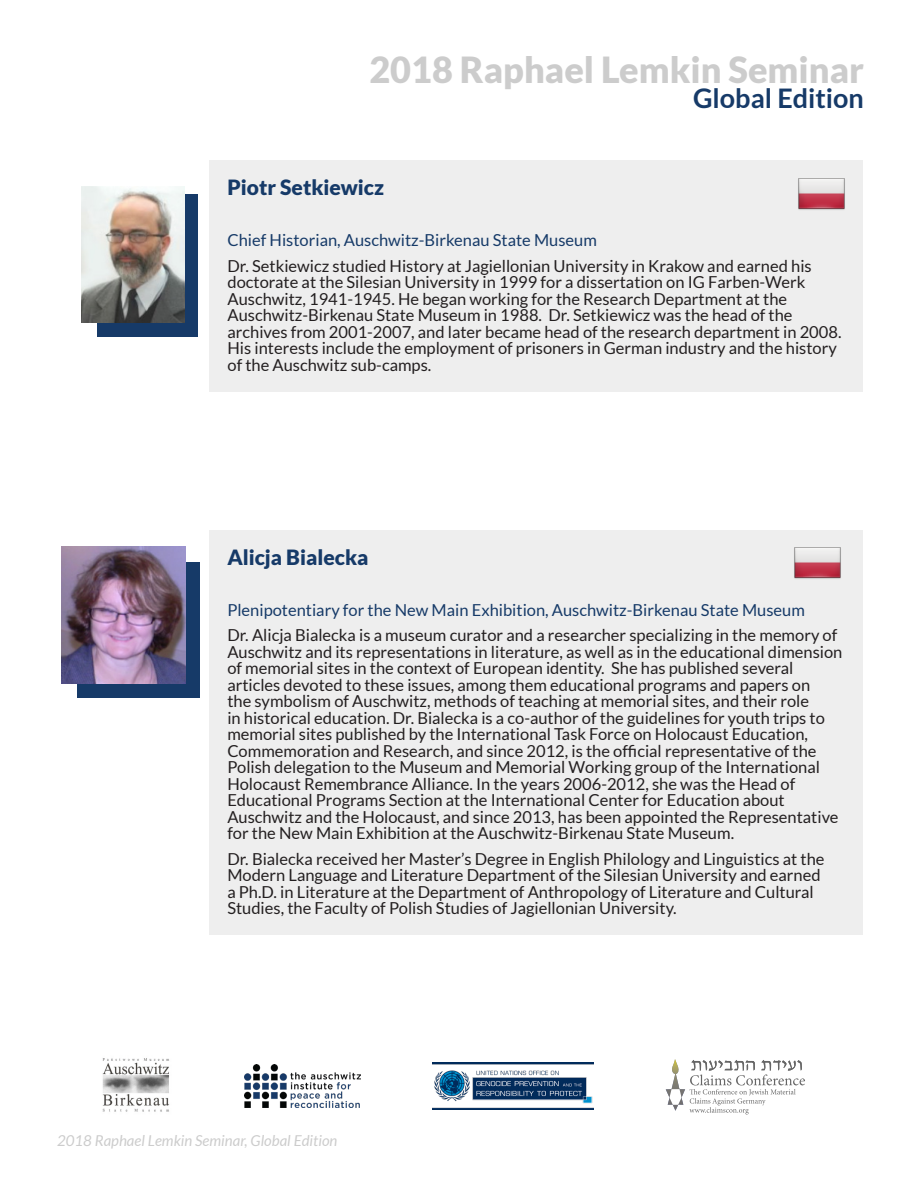
<style>
.page{position:relative;width:918px;height:1188px;background:#fff}
.page>*{position:absolute;margin:0;border:0;box-sizing:border-box;transform-origin:0 0}
.t1{font:900 36px "Lato";color:#ccc}
.t2{font:700 27px "Lato";color:#163a68}
.Participant_Bio{font:900 21px "Lato";color:#163a68}
.Participant_Bio-2{font:16.5px/16.5px "Lato";color:#231f20}
.Participant_Bio-3{font:16.5px "Lato";color:#163a68}
.t3{font:italic 15px "Lato";color:#ccc}
</style>
<div class="page">
<svg style="left:666px;top:1059px;width:139px;height:56px"></svg>
<img style="left:102px;top:1058px;width:67px;height:54px">
<img style="left:244px;top:1064px;width:116px;height:43px">
<img style="left:432px;top:1062px;width:162px;height:48px">
<div style="left:98px;top:194px;width:100px;height:143px;background:#163a68"></div>
<div style="left:210px;top:160px;width:653px;height:57px;background:#eee"></div>
<div style="left:210px;top:215px;width:653px;height:52px;background:#eee"></div>
<div style="left:210px;top:240px;width:653px;height:152px;background:#eee"></div>
<img style="left:82px;top:186px;width:103px;height:136px">
<img style="left:798px;top:178px;width:47px;height:32px">
<div style="left:209px;top:530px;width:654px;height:57px;background:#eee"></div>
<div style="left:209px;top:584px;width:654px;height:53px;background:#eee"></div>
<div style="left:209px;top:610px;width:654px;height:250px;background:#eee"></div>
<div style="left:209px;top:833px;width:654px;height:102px;background:#eee"></div>
<div style="left:77px;top:562px;width:123px;height:136px;background:#163a68"></div>
<img style="left:62px;top:546px;width:124px;height:138px">
<img style="left:794px;top:547px;width:47px;height:32px">
<h1 class="t1" style="left:369px;top:49px;width:496px">2018 Raphael Lemkin Seminar</h1>
<h2 class="t2" style="left:693px;top:83px;width:172px">Global Edition</h2>
<p class="Participant_Bio" style="left:228px;top:175px;width:158px">Piotr Setkiewicz</p>
<p class="Participant_Bio-3" style="left:228px;top:231px;width:371px">Chief Historian, Auschwitz-Birkenau State Museum</p>
<p class="Participant_Bio-2" style="left:228px;top:257px;width:615px">Dr. Setkiewicz studied History at Jagiellonian University in Krakow and earned his doctorate at the Silesian University in 1999 for a dissertation on IG Farben-Werk Auschwitz, 1941-1945. He began working for the Research Department at the Auschwitz-Birkenau State Museum in 1988. Dr. Setkiewicz was the head of the archives from 2001-2007, and later became head of the research department in 2008.<br>His interests include the employment of prisoners in German industry and the history of the Auschwitz sub-camps.</p>
<p class="Participant_Bio" style="left:227px;top:545px;width:143px">Alicja Bialecka</p>
<p class="Participant_Bio-3" style="left:227px;top:601px;width:579px">Plenipotentiary for the New Main Exhibition, Auschwitz-Birkenau State Museum</p>
<p class="Participant_Bio-2" style="left:227px;top:627px;width:617px">Dr. Alicja Bialecka is a museum curator and a researcher specializing in the memory of Auschwitz and its representations in literature, as well as in the educational dimension of memorial sites in the context of European identity. She has published several articles devoted to these issues, among them educational programs and papers on<br>the symbolism of Auschwitz, methods of teaching at memorial sites, and their role<br>in historical education. Dr. Bialecka is a co-author of the guidelines for youth trips to memorial sites published by the International Task Force on Holocaust Education, Commemoration and Research, and since 2012, is the official representative of the Polish delegation to the Museum and Memorial Working group of the International Holocaust Remembrance Alliance. In the years 2006-2012, she was the Head of Educational Programs Section at the International Center for Education about Auschwitz and the Holocaust, and since 2013, has been appointed the Representative for the New Main Exhibition at the Auschwitz-Birkenau State Museum.</p>
<p class="Participant_Bio-2" style="left:227px;top:850px;width:599px">Dr. Bialecka received her Master’s Degree in English Philology and Linguistics at the Modern Language and Literature Department of the Silesian University and earned a Ph.D. in Literature at the Department of Anthropology of Literature and Cultural Studies, the Faculty of Polish Studies of Jagiellonian University.</p>
<p class="t3" style="left:57px;top:1132px;width:282px">2018 Raphael Lemkin Seminar, Global Edition</p>
</div>
